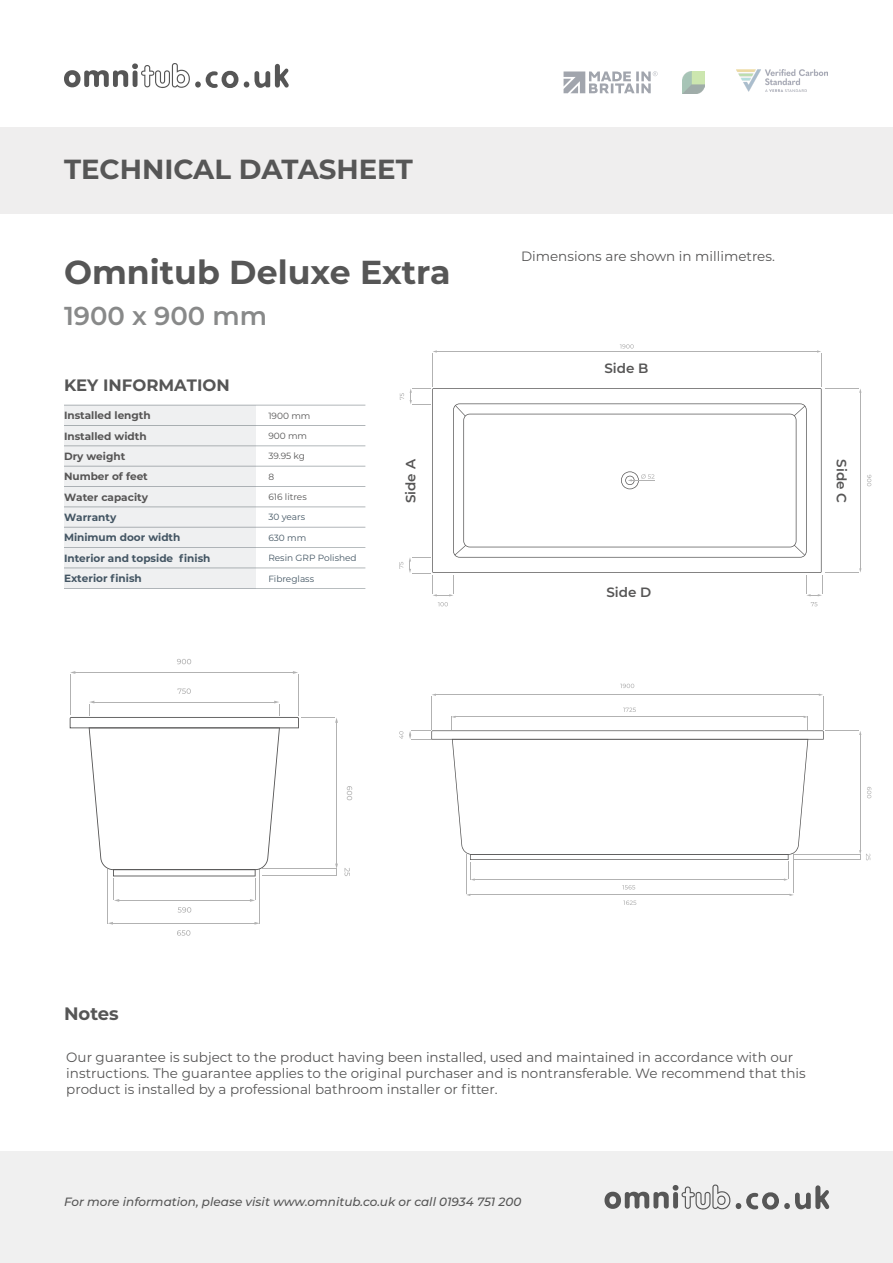
<style>
.page{position:relative;width:893px;height:1263px;background:#fff}
.page>*{position:absolute;margin:0;border:0;box-sizing:border-box;transform-origin:0 0}
.t1{font:700 33.15px "Montserrat";color:#565656}
.t2{font:700 27.6px "Montserrat";color:#565656}
.t3{font:600 25.95px "Montserrat";color:#888989}
.t4{font:700 18px "Montserrat";color:#565656}
.t5{font:700 16.5px "Montserrat";color:#565656}
.t6{font:13.5px/16.2px "Montserrat";color:#565555}
.t7{font:600 13.5px "Montserrat";color:#565555}
.t8{font:italic 500 12px "Montserrat";color:#565656}
.t9{font:700 10.5px/20.4px "Montserrat";color:#565555}
.t10{font:700 10.5px "Montserrat";color:#435563}
.t11{font:9px "Montserrat";color:#435563}
.t12{font:9px "Montserrat";color:#565555}
</style>
<div class="page">
<svg style="left:244px;top:64px;width:45px;height:24px"></svg>
<svg style="left:64px;top:63px;width:174px;height:25px"></svg>
<img style="left:736px;top:70px;width:91px;height:22px">
<img style="left:682px;top:71px;width:22px;height:22px">
<svg style="left:563px;top:71px;width:95px;height:22px"></svg>
<div style="left:0;top:128px;width:893px;height:86px;background:#efeeee"></div>
<div style="left:64px;top:405px;width:191px;height:183px;background:#eff0f1"></div>
<hr style="left:64px;top:405px;width:301px;height:1px;background:#626c72">
<hr style="left:64px;top:425px;width:301px;height:1px;background:#626c72">
<hr style="left:64px;top:445px;width:301px;height:1px;background:#626c72">
<hr style="left:64px;top:466px;width:301px;height:1px;background:#626c72">
<hr style="left:64px;top:486px;width:301px;height:1px;background:#626c72">
<hr style="left:64px;top:506px;width:301px;height:1px;background:#626c72">
<hr style="left:64px;top:527px;width:301px;height:1px;background:#626c72">
<hr style="left:64px;top:547px;width:301px;height:1px;background:#626c72">
<hr style="left:64px;top:567px;width:301px;height:1px;background:#626c72">
<hr style="left:64px;top:588px;width:301px;height:1px;background:#626c72">
<hr style="left:436px;top:351px;width:382px;height:1px;background:#b2b2b2">
<svg style="left:620px;top:344px;width:14px;height:5px"></svg>
<hr style="left:860px;top:392px;width:1px;height:177px;background:#b2b2b2">
<svg style="left:867px;top:475px;width:4px;height:11px"></svg>
<hr style="left:825px;top:388px;width:34px;height:1px;background:#b2b2b2">
<hr style="left:821px;top:353px;width:1px;height:33px;background:#b2b2b2">
<hr style="left:432px;top:353px;width:1px;height:33px;background:#b2b2b2">
<hr style="left:825px;top:572px;width:34px;height:1px;background:#b2b2b2">
<svg style="left:811px;top:602px;width:6px;height:4px"></svg>
<svg style="left:438px;top:602px;width:10px;height:4px"></svg>
<svg style="left:399px;top:388px;width:424px;height:208px"></svg>
<hr style="left:435px;top:694px;width:385px;height:1px;background:#b2b2b2">
<svg style="left:620px;top:684px;width:14px;height:4px"></svg>
<hr style="left:823px;top:696px;width:1px;height:34px;background:#b2b2b2">
<hr style="left:431px;top:696px;width:1px;height:34px;background:#b2b2b2">
<hr style="left:860px;top:734px;width:1px;height:117px;background:#b2b2b2">
<svg style="left:867px;top:787px;width:4px;height:11px"></svg>
<hr style="left:794px;top:854px;width:66px;height:1px;background:#b2b2b2">
<hr style="left:825px;top:730px;width:34px;height:1px;background:#b2b2b2">
<svg style="left:859px;top:850px;width:11px;height:10px"></svg>
<hr style="left:794px;top:859px;width:66px;height:1px;background:#b2b2b2">
<svg style="left:399px;top:731px;width:4px;height:8px"></svg>
<svg style="left:409px;top:707px;width:415px;height:198px"></svg>
<hr style="left:74px;top:672px;width:220px;height:1px;background:#b2b2b2">
<svg style="left:177px;top:659px;width:14px;height:5px"></svg>
<hr style="left:298px;top:674px;width:1px;height:42px;background:#b2b2b2">
<hr style="left:70px;top:674px;width:1px;height:40px;background:#b2b2b2">
<svg style="left:178px;top:688px;width:13px;height:6px"></svg>
<hr style="left:112px;top:923px;width:143px;height:1px;background:#b2b2b2">
<svg style="left:254px;top:922px;width:6px;height:3px"></svg>
<svg style="left:177px;top:930px;width:13px;height:6px"></svg>
<hr style="left:259px;top:869px;width:1px;height:54px;background:#b2b2b2">
<hr style="left:107px;top:869px;width:1px;height:54px;background:#b2b2b2">
<hr style="left:336px;top:722px;width:1px;height:142px;background:#b2b2b2">
<svg style="left:347px;top:786px;width:5px;height:14px"></svg>
<hr style="left:262px;top:868px;width:75px;height:1px;background:#b2b2b2">
<hr style="left:301px;top:717px;width:34px;height:1px;background:#b2b2b2">
<svg style="left:335px;top:864px;width:3px;height:11px"></svg>
<svg style="left:344px;top:868px;width:6px;height:8px"></svg>
<hr style="left:262px;top:875px;width:75px;height:1px;background:#b2b2b2">
<svg style="left:70px;top:701px;width:229px;height:212px"></svg>
<div style="left:0;top:1151px;width:893px;height:112px;background:#f0f0f0"></div>
<svg style="left:604px;top:1184px;width:225px;height:26px"></svg>
<h2 class="t2" style="left:64px;top:149px;width:350px">TECHNICAL DATASHEET</h2>
<h1 class="t1" style="left:64px;top:249px;width:388px">Omnitub Deluxe Extra</h1>
<h3 class="t3" style="left:64px;top:298px;width:205px">1900 x 900 mm</h3>
<p class="t5" style="left:64px;top:373px;width:167px">KEY INFORMATION</p>
<p class="t6" style="left:521px;top:248px;width:255px">Dimensions are shown in millimetres.</p>
<p class="t7" style="left:604px;top:359px;width:46px">Side B</p>
<p class="t9" style="left:64px;top:405px;width:88px">Installed length<br>Installed width<br>Dry weight<br>Number of feet</p>
<p class="t12" style="left:268px;top:409px;width:44px">1900 mm</p>
<p class="t12" style="left:268px;top:430px;width:40px">900 mm</p>
<p class="t12" style="left:268px;top:450px;width:38px">39.95 kg</p>
<p class="t12" style="left:268px;top:470px;width:7px">8</p>
<p class="t9" style="left:64px;top:486px;width:86px">Water capacity</p>
<p class="t12" style="left:268px;top:491px;width:40px">616 litres</p>
<p class="t10" style="left:64px;top:510px;width:54px">Warranty</p>
<p class="t11" style="left:268px;top:511px;width:38px">30 years</p>
<p class="t10" style="left:64px;top:530px;width:118px">Minimum door width</p>
<p class="t11" style="left:268px;top:531px;width:39px">630 mm</p>
<p class="t10" style="left:64px;top:550px;width:148px">Interior and topside finish</p>
<p class="t11" style="left:268px;top:552px;width:90px">Resin GRP Polished</p>
<p class="t10" style="left:64px;top:571px;width:79px">Exterior finish</p>
<p class="t11" style="left:268px;top:572px;width:47px">Fibreglass</p>
<p class="t7" style="left:401px;top:503px;width:46px;rotate:-90deg">Side A</p>
<p class="t7" style="left:851px;top:459px;width:45px;rotate:90deg">Side C</p>
<p class="t7" style="left:606px;top:583px;width:46px">Side D</p>
<h3 class="t4" style="left:64px;top:1000px;width:56px">Notes</h3>
<p class="t6" style="left:66px;top:1048px;width:741px">Our guarantee is subject to the product having been installed, used and maintained in accordance with our instructions. The guarantee applies to the original purchaser and is nontransferable. We recommend that this product is installed by a professional bathroom installer or fitter.</p>
<p class="t8" style="left:64px;top:1193px;width:459px">For more information, please visit www.omnitub.co.uk or call 01934 751 200</p>
</div>
